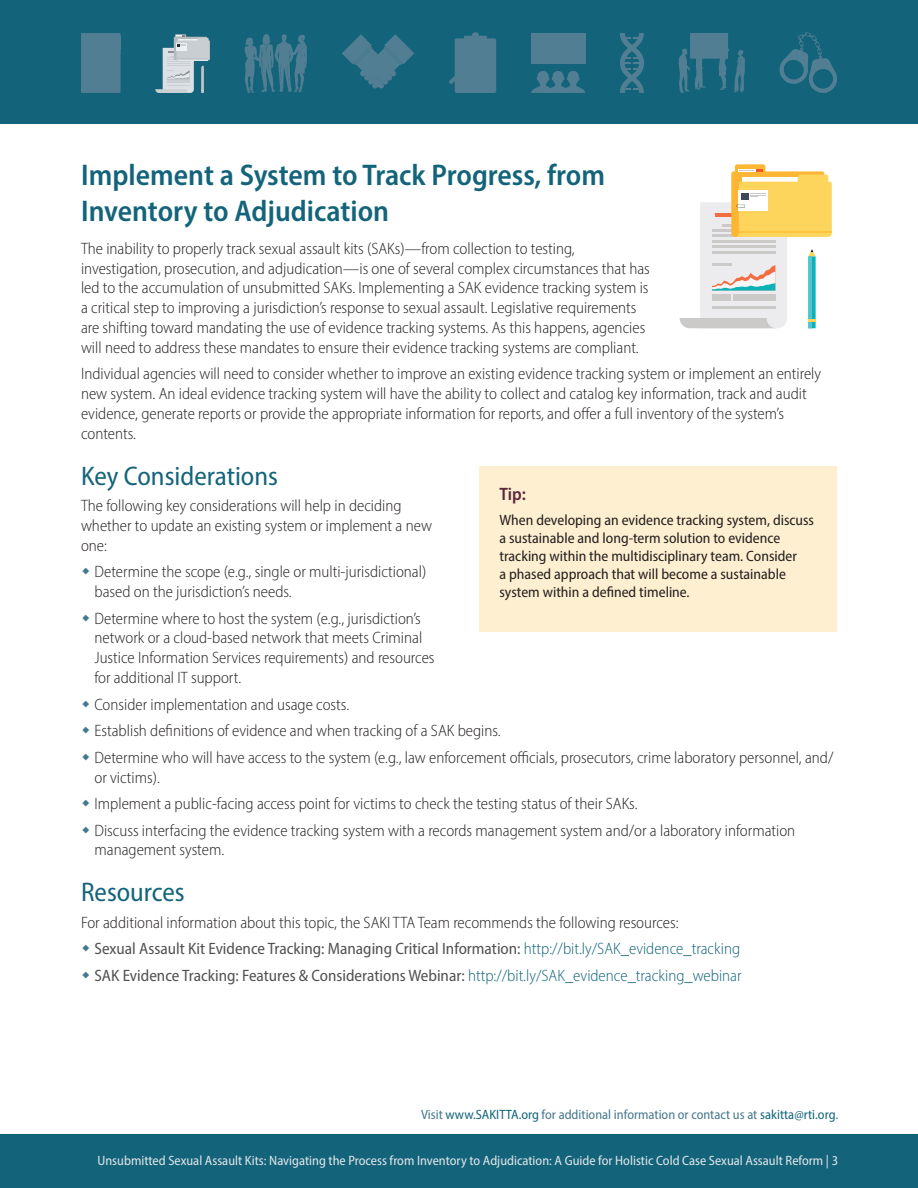
<style>
.page{position:relative;width:918px;height:1188px;background:#fff}
.page>*{position:absolute;margin:0;border:0;box-sizing:border-box;transform-origin:0 0}
.t1{font:600 semi-condensed 30px/36px "Myriad Pro";color:#13647a}
.t2{font:semi-condensed 27px "Myriad Pro";color:#13647a}
.t3{font:600 semi-condensed 18px "Myriad Pro";color:#5b273c}
.t4{font:300 semi-condensed 16.5px/19.8px "Myriad Pro";color:#231f20}
.t5{font:semi-condensed 16.5px "Myriad Pro";color:#525151}
.t6{font:semi-condensed 15px/18px "Myriad Pro";color:#231f20}
.t7{font:semi-condensed 13.5px "Myriad Pro";color:#e2e6ea}
.t8{font:semi-condensed 13.5px "Myriad Pro";color:#46788d}
.s1{font-weight:300;color:#13647a}
.s2{color:#13647a}
</style>
<div class="page">
<div style="left:0;top:1134px;width:918px;height:54px;background:#13647a"></div>
<div style="left:0;top:0;width:918px;height:124px;background:#13647a"></div>
<svg style="left:244px;top:34px;width:63px;height:59px"></svg>
<svg style="left:342px;top:34px;width:72px;height:54px"></svg>
<div style="left:455px;top:38px;width:41px;height:55px;background:#517e92;border-radius:2px"></div>
<svg style="left:449px;top:32px;width:40px;height:54px"></svg>
<div style="left:531px;top:33px;width:54px;height:31px;background:#517e92"></div>
<svg style="left:531px;top:71px;width:54px;height:22px"></svg>
<div style="left:81px;top:33px;width:40px;height:60px;background:#517e92"></div>
<hr style="left:81px;top:53px;width:40px;height:1px;background:#517e92">
<svg style="left:620px;top:33px;width:24px;height:60px"></svg>
<svg style="left:679px;top:33px;width:66px;height:60px"></svg>
<svg style="left:779px;top:32px;width:58px;height:61px"></svg>
<div style="left:479px;top:466px;width:358px;height:166px;background:#feefd0"></div>
<svg style="left:680px;top:164px;width:152px;height:164px"></svg>
<svg style="left:155px;top:34px;width:55px;height:59px"></svg>
<h2 class="t1" style="left:81px;top:156px;width:526px">Implement a System to Track Progress, from<br>Inventory to Adjudication</h2>
<p class="t4" style="left:81px;top:238px;width:570px">The inability to properly track sexual assault kits (SAKs)—from collection to testing, investigation, prosecution, and adjudication—is one of several complex circumstances that has led to the accumulation of unsubmitted SAKs. Implementing a SAK evidence tracking system is a critical step to improving a jurisdiction’s response to sexual assault. Legislative requirements are shifting toward mandating the use of evidence tracking systems. As this happens, agencies will need to address these mandates to ensure their evidence tracking systems are compliant.</p>
<p class="t4" style="left:81px;top:364px;width:742px">Individual agencies will need to consider whether to improve an existing evidence tracking system or implement an entirely new system. An ideal evidence tracking system will have the ability to collect and catalog key information, track and audit evidence, generate reports or provide the appropriate information for reports, and offer a full inventory of the system’s contents.</p>
<h3 class="t2" style="left:81px;top:459px;width:199px">Key Considerations</h3>
<p class="t4" style="left:81px;top:496px;width:353px">The following key considerations will help in deciding whether to update an existing system or implement a new one:</p>
<p class="t4" style="left:94px;top:562px;width:333px">Determine the scope (e.g., single or multi-jurisdictional) based on the jurisdiction’s needs.</p>
<p class="t4" style="left:94px;top:608px;width:342px">Determine where to host the system (e.g., jurisdiction’s network or a cloud-based network that meets Criminal Justice Information Services requirements) and resources for additional IT support.</p>
<p class="t4" style="left:94px;top:694px;width:256px">Consider implementation and usage costs.</p>
<p class="t4" style="left:94px;top:721px;width:408px">Establish definitions of evidence and when tracking of a SAK begins.</p>
<p class="t4" style="left:94px;top:747px;width:740px">Determine who will have access to the system (e.g., law enforcement officials, prosecutors, crime laboratory personnel, and/ or victims).</p>
<p class="t4" style="left:94px;top:794px;width:545px">Implement a public-facing access point for victims to check the testing status of their SAKs.</p>
<p class="t4" style="left:94px;top:820px;width:702px">Discuss interfacing the evidence tracking system with a records management system and/or a laboratory information management system.</p>
<h3 class="t2" style="left:81px;top:876px;width:105px">Resources</h3>
<p class="t4" style="left:81px;top:912px;width:599px">For additional information about this topic, the SAKI TTA Team recommends the following resources:</p>
<p class="t5" style="left:94px;top:939px;width:647px">Sexual Assault Kit Evidence Tracking: Managing Critical Information: <span class="s1">http://bit.ly/SAK_evidence_tracking</span></p>
<p class="t5" style="left:94px;top:965px;width:649px">SAK Evidence Tracking: Features &amp; Considerations Webinar: <span class="s1">http://bit.ly/SAK_evidence_tracking_webinar</span></p>
<h4 class="t3" style="left:500px;top:483px;width:28px">Tip:</h4>
<p class="t6" style="left:500px;top:511px;width:316px">When developing an evidence tracking system, discuss a sustainable and long-term solution to evidence tracking within the multidisciplinary team. Consider<br>a phased approach that will become a sustainable system within a defined timeline.</p>
<p class="t8" style="left:421px;top:1106px;width:418px">Visit <span class="s2">www.SAKITTA.org</span> for additional information or contact us at <span class="s2">sakitta@rti.org</span>.</p>
<p class="t7" style="left:97px;top:1152px;width:742px">Unsubmitted Sexual Assault Kits: Navigating the Process from Inventory to Adjudication: A Guide for Holistic Cold Case Sexual Assault Reform | 3</p>
</div>
